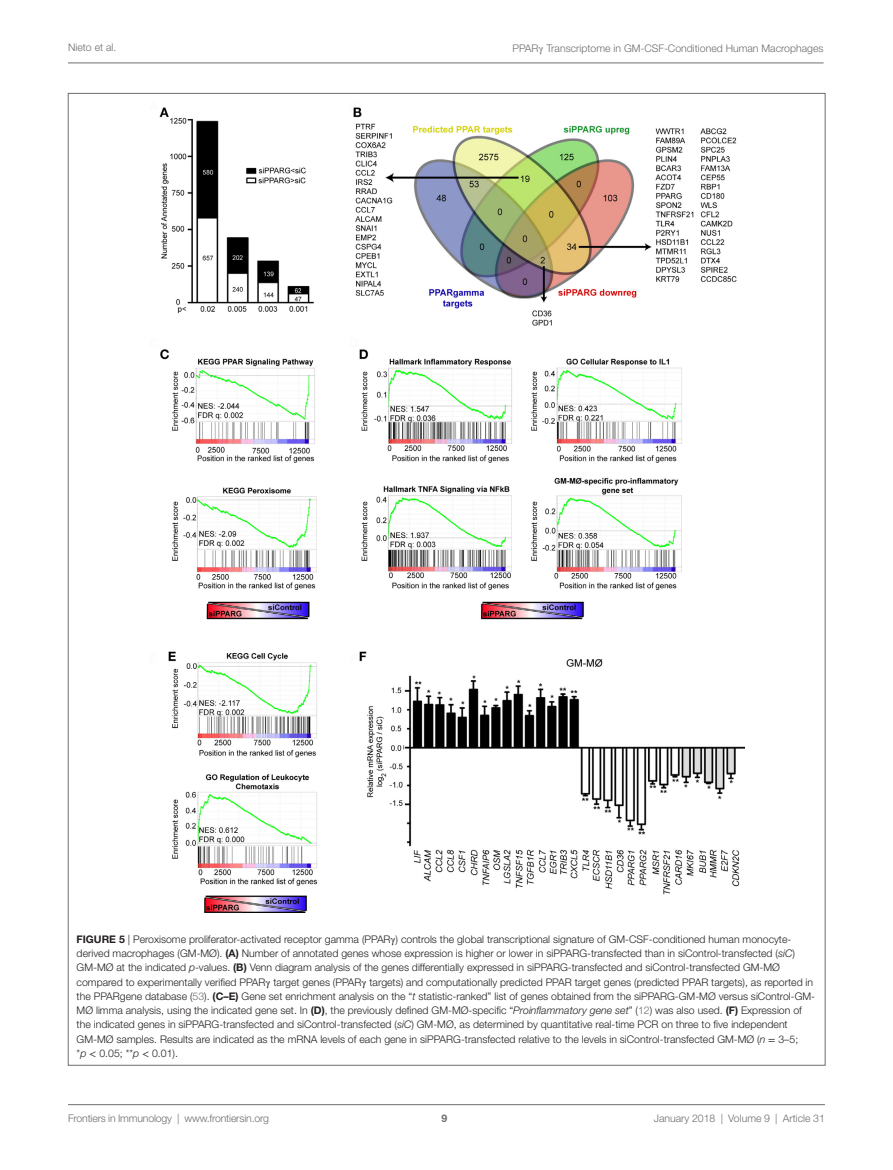
<style>
.page{position:relative;width:893px;height:1170px;background:#fff}
.page>*{position:absolute;margin:0;border:0;box-sizing:border-box;transform-origin:0 0}
.t1{font:300 10.5px/14.2px "Helvetica Neue LT Std";color:#231f20}
.t2{font:300 10.5px "Helvetica Neue LT Std";color:#6c6d70}
.t3{font:700 10.5px "Helvetica Neue LT Std";color:#6c6d70}
.s1{font-family:"STIX General";font-weight:400}
.s2{font-weight:700}
.s3{font-style:italic}
.s4{color:#6c6d70}
</style>
<div class="page">
<img style="left:159px;top:107px;width:585px;height:805px">
<hr style="left:68px;top:1104px;width:757px;height:1px;background:#6c6d70">
<hr style="left:68px;top:63px;width:756px;height:1px;background:#6c6d70">
<p class="t2" style="left:68px;top:41px;width:50px">Nieto et al.</p>
<p class="t2" style="left:512px;top:42px;width:313px">PPAR<span class="s1">γ</span> Transcriptome in GM-CSF-Conditioned Human Macrophages</p>
<p class="t1" style="left:77px;top:931px;width:740px"><span class="s2">FIGURE 5</span> | Peroxisome proliferator-activated receptor gamma (PPAR<span class="s1">γ</span>) controls the global transcriptional signature of GM-CSF-conditioned human monocyte&shy;derived macrophages (GM-MØ). <span class="s2">(A)</span> Number of annotated genes whose expression is higher or lower in siPPARG-transfected than in siControl-transfected (<span class="s3">siC</span>)<br>GM-MØ at the indicated <span class="s3">p</span>-values. <span class="s2">(B)</span> Venn diagram analysis of the genes differentially expressed in siPPARG-transfected and siControl-transfected GM-MØ compared to experimentally verified PPAR<span class="s1">γ</span> target genes (PPAR<span class="s1">γ</span> targets) and computationally predicted PPAR target genes (predicted PPAR targets), as reported in the PPARgene database (<span class="s4">53</span>). <span class="s2">(C–E)</span> Gene set enrichment analysis on the “<span class="s3">t</span> statistic-ranked” list of genes obtained from the siPPARG-GM-MØ versus siControl-GM-MØ limma analysis, using the indicated gene set. In <span class="s2">(D)</span>, the previously defined GM-MØ-specific “<span class="s3">Proinflammatory gene set</span>” (<span class="s4">12</span>) was also used. <span class="s2">(F)</span> Expression of the indicated genes in siPPARG-transfected and siControl-transfected (<span class="s3">siC</span>) GM-MØ, as determined by quantitative real-time PCR on three to five independent GM-MØ samples. Results are indicated as the mRNA levels of each gene in siPPARG-transfected relative to the levels in siControl-transfected GM-MØ (<span class="s3">n</span> <span class="s1">=</span> 3–5;<br>*<span class="s3">p</span> <span class="s1">&lt;</span> 0.05; **<span class="s3">p</span> <span class="s1">&lt;</span> 0.01).</p>
<p class="t2" style="left:68px;top:1111px;width:203px">Frontiers in Immunology | www.frontiersin.org</p>
<p class="t2" style="left:654px;top:1111px;width:173px">January 2018 | Volume 9 | Article 31</p>
<p class="t3" style="left:441px;top:1111px;width:7px">9</p>
</div>
